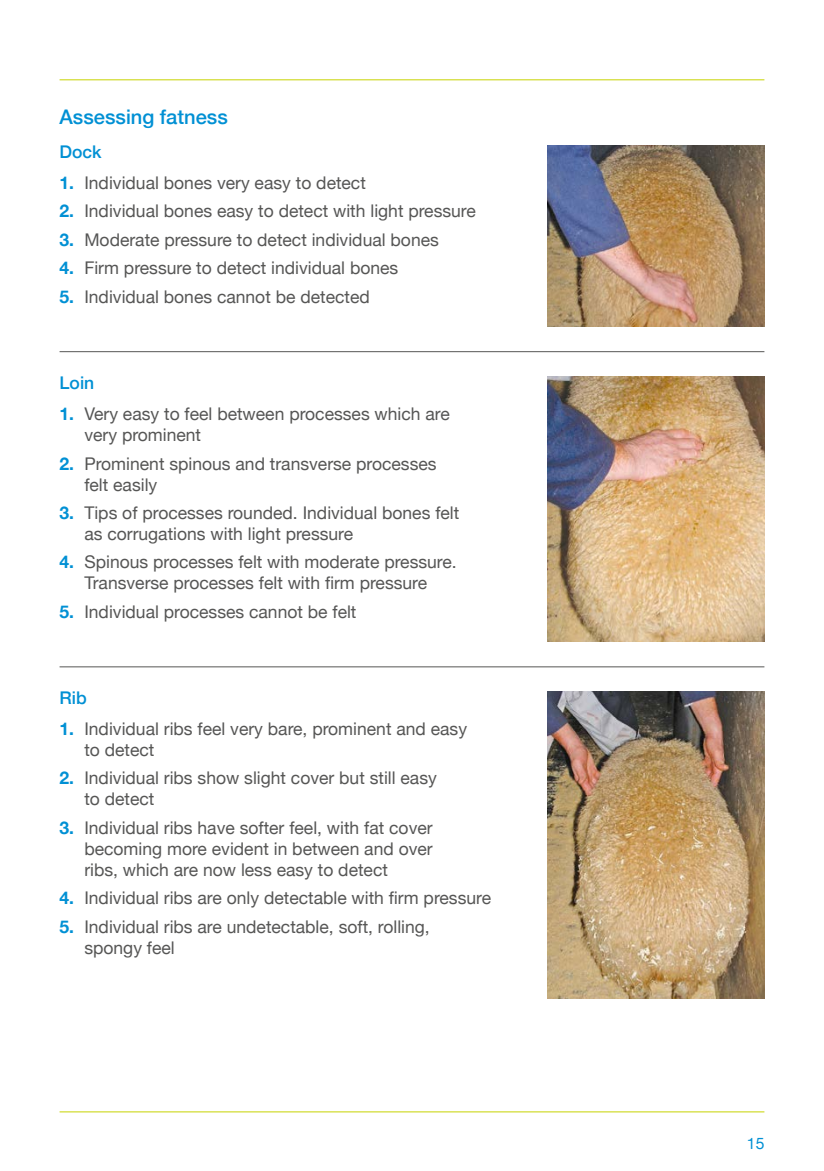
<style>
.page{position:relative;width:824px;height:1171px;background:#fff}
.page>*{position:absolute;margin:0;border:0;box-sizing:border-box;transform-origin:0 0}
.SUB_HEADING_1{font:500 20.12px "Helvetica Neue";color:#0090d4}
.t1{font:17.5px/21px "Helvetica Neue";color:#565655}
.SUB_HEADING_2{font:500 17.5px "Helvetica Neue";color:#0090d4}
.t2{font:15.75px "Helvetica Neue";color:#0090d4}
.s1{font-weight:700;color:#0090d4}
</style>
<div class="page">
<hr style="left:60px;top:1111px;width:704px;height:1px;background:#c7d300">
<hr style="left:60px;top:79px;width:704px;height:1px;background:#c7d300">
<img style="left:547px;top:691px;width:217px;height:307px">
<img style="left:547px;top:377px;width:217px;height:265px">
<img style="left:547px;top:146px;width:217px;height:181px">
<hr style="left:60px;top:351px;width:704px;height:1px;background:#565655">
<hr style="left:60px;top:666px;width:704px;height:1px;background:#565655">
<p class="SUB_HEADING_1" style="left:60px;top:100px;width:170px">Assessing fatness</p>
<p class="SUB_HEADING_2" style="left:60px;top:138px;width:44px">Dock</p>
<p class="t1" style="left:60px;top:173px;width:308px"><span class="s1">1.</span> Individual bones very easy to detect</p>
<p class="t1" style="left:60px;top:202px;width:418px"><span class="s1">2.</span> Individual bones easy to detect with light pressure</p>
<p class="t1" style="left:60px;top:230px;width:381px"><span class="s1">3.</span> Moderate pressure to detect individual bones</p>
<p class="t1" style="left:60px;top:259px;width:340px"><span class="s1">4.</span> Firm pressure to detect individual bones</p>
<p class="t1" style="left:60px;top:287px;width:312px"><span class="s1">5.</span> Individual bones cannot be detected</p>
<p class="SUB_HEADING_2" style="left:60px;top:369px;width:36px">Loin</p>
<p class="t1" style="left:84px;top:404px;width:367px;text-indent:-25px"><span class="s1">1.</span> Very easy to feel between processes which are very prominent</p>
<p class="t1" style="left:84px;top:454px;width:354px;text-indent:-25px"><span class="s1">2.</span> Prominent spinous and transverse processes felt easily</p>
<p class="t1" style="left:84px;top:503px;width:376px;text-indent:-25px"><span class="s1">3.</span> Tips of processes rounded. Individual bones felt as corrugations with light pressure</p>
<p class="t1" style="left:60px;top:553px;width:398px;text-align:center"><span class="s1">4.</span> Spinous processes felt with moderate pressure.<br>Transverse processes felt with firm pressure</p>
<p class="t1" style="left:60px;top:602px;width:298px"><span class="s1">5.</span> Individual processes cannot be felt</p>
<p class="SUB_HEADING_2" style="left:60px;top:683px;width:29px">Rib</p>
<p class="t1" style="left:84px;top:719px;width:384px;text-indent:-25px"><span class="s1">1.</span> Individual ribs feel very bare, prominent and easy to detect</p>
<p class="t1" style="left:84px;top:768px;width:354px;text-indent:-25px"><span class="s1">2.</span> Individual ribs show slight cover but still easy to detect</p>
<p class="t1" style="left:84px;top:818px;width:350px;text-align:justify;text-indent:-25px"><span class="s1">3.</span> Individual ribs have softer feel, with fat cover becoming more evident in between and over ribs, which are now less easy to detect</p>
<p class="t1" style="left:60px;top:888px;width:433px"><span class="s1">4.</span> Individual ribs are only detectable with firm pressure</p>
<p class="t1" style="left:84px;top:917px;width:347px;text-indent:-25px"><span class="s1">5.</span> Individual ribs are undetectable, soft, rolling, spongy feel</p>
<p class="t2" style="left:746px;top:1131px;width:19px">15</p>
</div>
